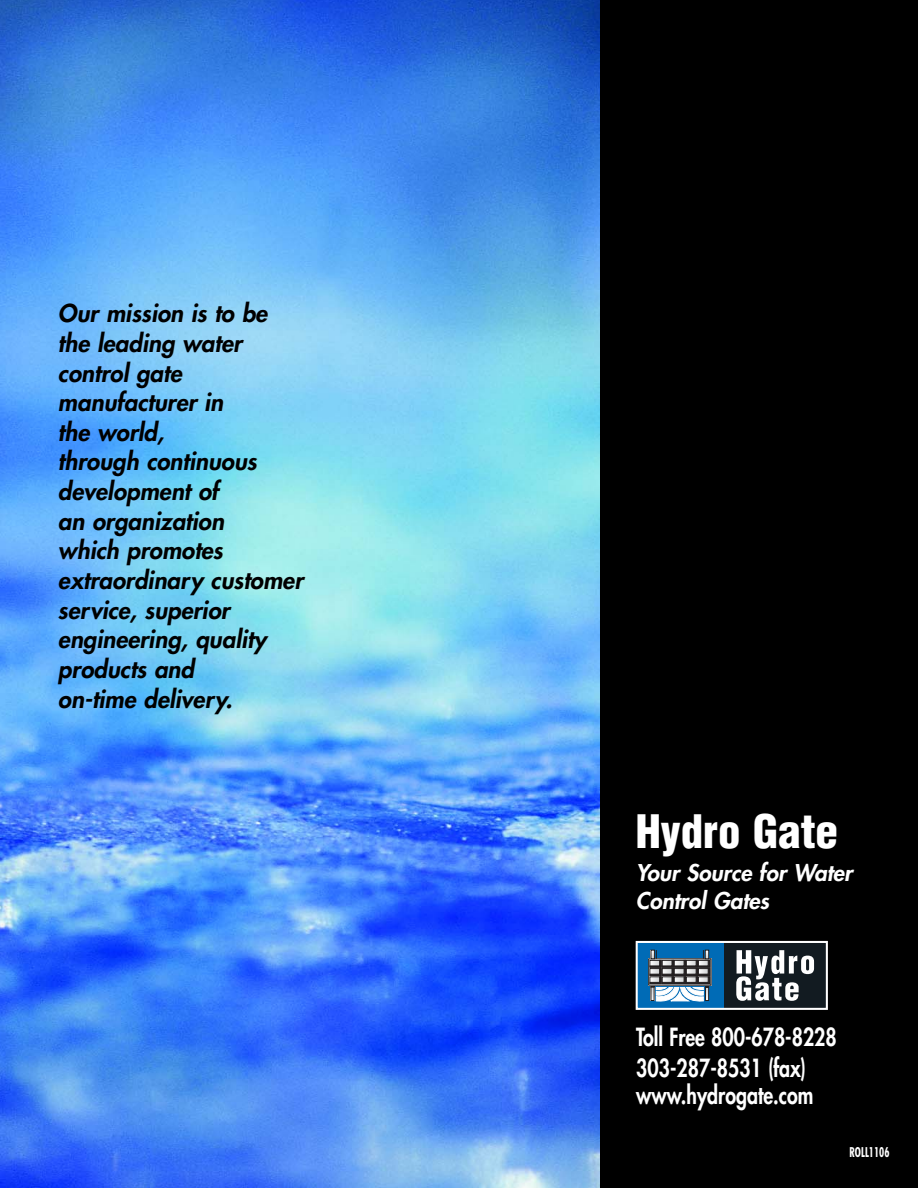
<style>
.page{position:relative;width:918px;height:1188px;background:#fff}
.page>*{position:absolute;margin:0;border:0;box-sizing:border-box;transform-origin:0 0}
.t1{font:900 condensed 45px "Helvetica";color:#fff}
.t2{font:800 24.3px/31.5px "Futura";color:#fff;scale:.8 1}
.t3{font:italic 800 24px/29.7px "Futura";color:#000}
.t4{font:italic 800 22.5px/27.9px "Futura";color:#fff}
.t5{font:700 condensed 13.2px "Futura";color:#fff;scale:.8 1}
</style>
<div class="page">
<img style="left:0;top:0;width:601px;height:1188px">
<div style="left:601px;top:0;width:317px;height:1188px;background:#000"></div>
<div style="left:637px;top:942px;width:190px;height:67px;background:#121b21"></div>
<div style="left:637px;top:942px;width:87px;height:67px;background:#006bb6"></div>
<svg style="left:736px;top:950px;width:78px;height:51px"></svg>
<div style="left:648px;top:959px;width:63px;height:26px;border:1px solid #231f20"></div>
<svg style="left:650px;top:950px;width:60px;height:52px;background:#798d9d"></svg>
<div style="left:636px;top:941px;width:192px;height:69px;border:2px solid #fff"></div>
<p class="t3" style="left:58px;top:300px;width:251px">Our mission is to be the leading water control gate manufacturer in<br>the world,<br>through continuous development of<br>an organization<br>which promotes extraordinary customer service, superior engineering, quality products and<br>on-time delivery.</p>
<h1 class="t1" style="left:636px;top:814px;width:204px">Hydro Gate</h1>
<p class="t4" style="left:636px;top:861px;width:222px">Your Source for Water<br>Control Gates</p>
<p class="t2" style="left:636px;top:1023px;width:252px">Toll Free 800-678-8228<br>303-287-8531 (fax)</p>
<p class="t2" style="left:636px;top:1081px;width:223px">www.hydrogate.com</p>
<p class="t5" style="left:849px;top:1147px;width:52px">ROLL1106</p>
</div>
